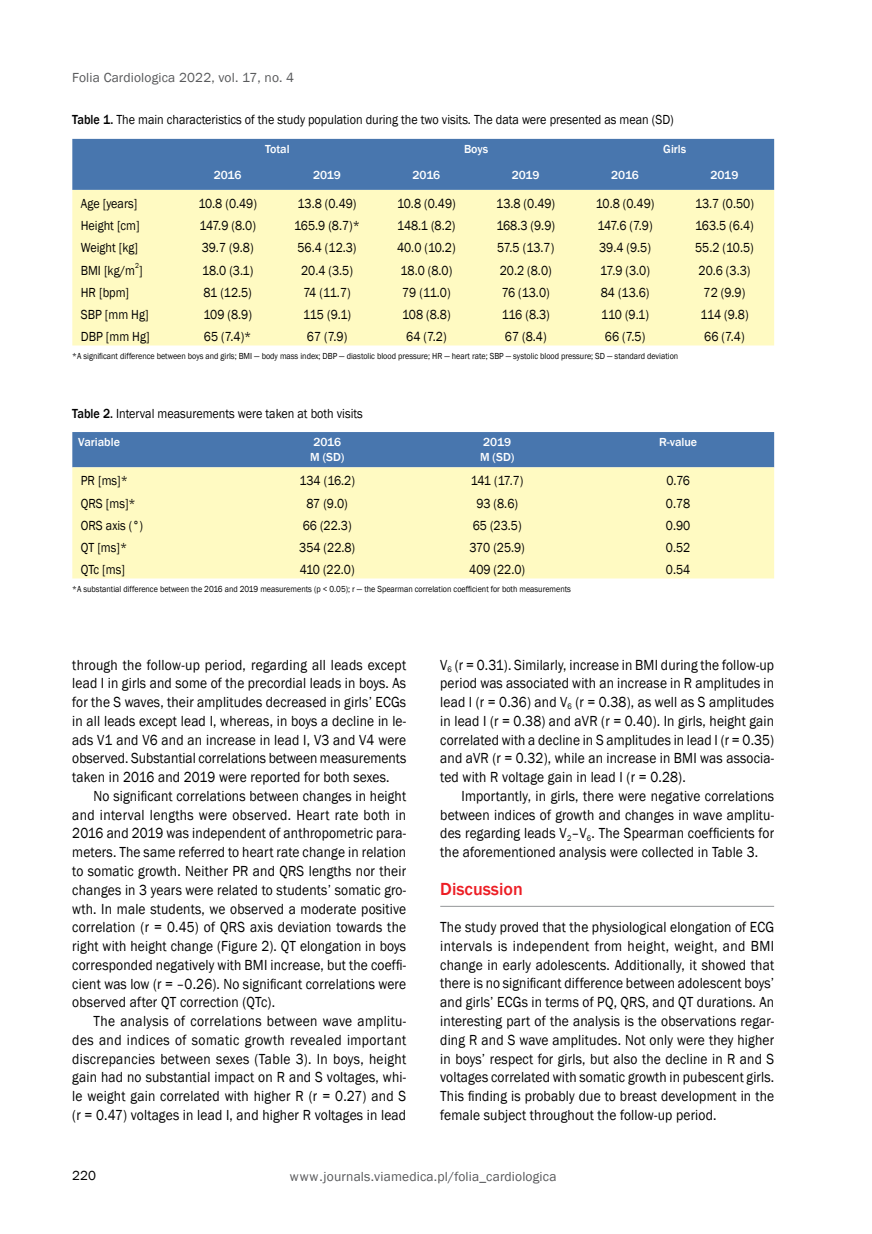
<style>
.page{position:relative;width:872px;height:1234px;background:#fff}
.page>*{position:absolute;margin:0;border:0;box-sizing:border-box;transform-origin:0 0}
.t1{font:500 18px "Franklin Gothic";color:#ed1d24}
.t2{font:15px/18.8px "Franklin Gothic";letter-spacing:.01em;color:#000;text-align:justify;scale:.9 1}
.t3{font:13.5px "Franklin Gothic";color:#000;scale:.9 1}
.t4{font:13.5px "Franklin Gothic";letter-spacing:.01em;color:#58595b}
.t5{font:13.5px "Franklin Gothic";color:#000}
.t6{font:500 12px/15px "Franklin Gothic";color:#fff}
.t7{font:9px "Franklin Gothic";color:#000;scale:.9 1}
.s1{font-weight:500}
</style>
<div class="page">
<hr style="left:440px;top:905px;width:334px;height:1px;background:#939598">
<div style="left:72px;top:139px;width:702px;height:51px;background:#4876ae"></div>
<div style="left:72px;top:190px;width:702px;height:155px;background:#fffac2"></div>
<div style="left:72px;top:432px;width:702px;height:35px;background:#4876ae"></div>
<div style="left:72px;top:467px;width:702px;height:111px;background:#fffac2"></div>
<p class="t4" style="left:72px;top:69px;width:223px">Folia Cardiologica 2022, vol. 17, no. 4</p>
<p class="t3" style="left:72px;top:111px;width:670px"><span class="s1">Table 1.</span> The main characteristics of the study population during the two visits. The data were presented as mean (SD)</p>
<p class="t6" style="left:265px;top:142px;width:26px">Total</p>
<p class="t6" style="left:464px;top:142px;width:26px">Boys</p>
<p class="t6" style="left:663px;top:142px;width:25px">Girls</p>
<p class="t6" style="left:214px;top:167px;width:29px">2016</p>
<p class="t6" style="left:313px;top:167px;width:29px">2019</p>
<p class="t6" style="left:412px;top:167px;width:29px">2016</p>
<p class="t6" style="left:512px;top:167px;width:29px">2019</p>
<p class="t6" style="left:611px;top:167px;width:29px">2016</p>
<p class="t6" style="left:710px;top:167px;width:29px">2019</p>
<p class="t3" style="left:81px;top:195px;width:64px">Age [years]</p>
<p class="t3" style="left:198px;top:195px;width:67px">10.8 (0.49)</p>
<p class="t3" style="left:297px;top:195px;width:67px">13.8 (0.49)</p>
<p class="t3" style="left:397px;top:195px;width:67px">10.8 (0.49)</p>
<p class="t3" style="left:496px;top:195px;width:67px">13.8 (0.49)</p>
<p class="t3" style="left:596px;top:195px;width:67px">10.8 (0.49)</p>
<p class="t3" style="left:695px;top:195px;width:67px">13.7 (0.50)</p>
<p class="t3" style="left:81px;top:217px;width:67px">Height [cm]</p>
<p class="t3" style="left:199px;top:217px;width:64px">147.9 (8.0)</p>
<p class="t3" style="left:294px;top:217px;width:74px">165.9 (8.7)*</p>
<p class="t3" style="left:397px;top:217px;width:66px">148.1 (8.2)</p>
<p class="t3" style="left:496px;top:217px;width:67px">168.3 (9.9)</p>
<p class="t3" style="left:597px;top:217px;width:63px">147.6 (7.9)</p>
<p class="t3" style="left:695px;top:217px;width:67px">163.5 (6.4)</p>
<p class="t3" style="left:81px;top:239px;width:65px">Weight [kg]</p>
<p class="t3" style="left:202px;top:239px;width:59px">39.7 (9.8)</p>
<p class="t3" style="left:297px;top:239px;width:67px">56.4 (12.3)</p>
<p class="t3" style="left:397px;top:239px;width:67px">40.0 (10.2)</p>
<p class="t3" style="left:497px;top:239px;width:65px">57.5 (13.7)</p>
<p class="t3" style="left:599px;top:239px;width:59px">39.4 (9.5)</p>
<p class="t3" style="left:695px;top:239px;width:67px">55.2 (10.5)</p>
<p class="t3" style="left:81px;top:261px;width:70px">BMI [kg/m<sup>2</sup>]</p>
<p class="t3" style="left:202px;top:261px;width:58px">18.0 (3.1)</p>
<p class="t3" style="left:301px;top:261px;width:59px">20.4 (3.5)</p>
<p class="t3" style="left:400px;top:261px;width:59px">18.0 (8.0)</p>
<p class="t3" style="left:500px;top:261px;width:59px">20.2 (8.0)</p>
<p class="t3" style="left:600px;top:261px;width:57px">17.9 (3.0)</p>
<p class="t3" style="left:698px;top:261px;width:59px">20.6 (3.3)</p>
<p class="t3" style="left:81px;top:284px;width:55px">HR [bpm]</p>
<p class="t3" style="left:203px;top:284px;width:55px">81 (12.5)</p>
<p class="t3" style="left:303px;top:284px;width:54px">74 (11.7)</p>
<p class="t3" style="left:402px;top:284px;width:55px">79 (11.0)</p>
<p class="t3" style="left:502px;top:284px;width:55px">76 (13.0)</p>
<p class="t3" style="left:600px;top:284px;width:56px">84 (13.6)</p>
<p class="t3" style="left:703px;top:284px;width:48px">72 (9.9)</p>
<p class="t3" style="left:81px;top:306px;width:77px">SBP [mm Hg]</p>
<p class="t3" style="left:203px;top:306px;width:55px">109 (8.9)</p>
<p class="t3" style="left:303px;top:306px;width:55px">115 (9.1)</p>
<p class="t3" style="left:402px;top:306px;width:55px">108 (8.8)</p>
<p class="t3" style="left:501px;top:306px;width:55px">116 (8.3)</p>
<p class="t3" style="left:601px;top:306px;width:55px">110 (9.1)</p>
<p class="t3" style="left:700px;top:306px;width:55px">114 (9.8)</p>
<p class="t3" style="left:81px;top:328px;width:78px">DBP [mm Hg]</p>
<p class="t3" style="left:204px;top:328px;width:54px">65 (7.4)*</p>
<p class="t3" style="left:307px;top:328px;width:46px">67 (7.9)</p>
<p class="t3" style="left:406px;top:328px;width:46px">64 (7.2)</p>
<p class="t3" style="left:505px;top:328px;width:48px">67 (8.4)</p>
<p class="t3" style="left:605px;top:328px;width:46px">66 (7.5)</p>
<p class="t3" style="left:704px;top:328px;width:46px">66 (7.4)</p>
<p class="t7" style="left:72px;top:350px;width:675px">*A significant difference between boys and girls; BMI — body mass index; DBP — diastolic blood pressure; HR — heart rate; SBP — systolic blood pressure; SD — standard deviation</p>
<p class="t3" style="left:72px;top:404px;width:324px"><span class="s1">Table 2.</span> Interval measurements were taken at both visits</p>
<p class="t6" style="left:78px;top:435px;width:43px">Variable</p>
<p class="t6" style="left:310px;top:435px;width:36px">2016<br>M (SD)</p>
<p class="t6" style="left:480px;top:435px;width:36px">2019<br>M (SD)</p>
<p class="t6" style="left:659px;top:435px;width:40px">R-value</p>
<p class="t3" style="left:81px;top:472px;width:54px">PR [ms]*</p>
<p class="t3" style="left:299px;top:472px;width:63px">134 (16.2)</p>
<p class="t3" style="left:471px;top:472px;width:60px">141 (17.7)</p>
<p class="t3" style="left:666px;top:472px;width:28px">0.76</p>
<p class="t3" style="left:81px;top:494px;width:62px">QRS [ms]*</p>
<p class="t3" style="left:306px;top:494px;width:47px">87 (9.0)</p>
<p class="t3" style="left:476px;top:494px;width:48px">93 (8.6)</p>
<p class="t3" style="left:666px;top:494px;width:29px">0.78</p>
<p class="t3" style="left:81px;top:517px;width:71px">ORS axis (°)</p>
<p class="t3" style="left:303px;top:517px;width:56px">66 (22.3)</p>
<p class="t3" style="left:473px;top:517px;width:56px">65 (23.5)</p>
<p class="t3" style="left:666px;top:517px;width:29px">0.90</p>
<p class="t3" style="left:81px;top:539px;width:53px">QT [ms]*</p>
<p class="t3" style="left:299px;top:539px;width:64px">354 (22.8)</p>
<p class="t3" style="left:469px;top:539px;width:63px">370 (25.9)</p>
<p class="t3" style="left:666px;top:539px;width:29px">0.52</p>
<p class="t3" style="left:81px;top:561px;width:51px">QTc [ms]</p>
<p class="t3" style="left:300px;top:561px;width:62px">410 (22.0)</p>
<p class="t3" style="left:469px;top:561px;width:64px">409 (22.0)</p>
<p class="t3" style="left:666px;top:561px;width:29px">0.54</p>
<p class="t7" style="left:72px;top:583px;width:555px">*A substantial difference between the 2016 and 2019 measurements (p &lt; 0.05); r — the Spearman correlation coefficient for both measurements</p>
<p class="t2" style="left:72px;top:655px;width:372px">through the follow-up period, regarding all leads except lead I in girls and some of the precordial leads in boys. As for the S waves, their amplitudes decreased in girls’ ECGs in all leads except lead I, whereas, in boys a decline in le&shy;ads V1 and V6 and an increase in lead I, V3 and V4 were observed. Substantial correlations between measurements taken in 2016 and 2019 were reported for both sexes.</p>
<p class="t2" style="left:72px;top:786px;width:372px;text-indent:21px">No significant correlations between changes in height and interval lengths were observed. Heart rate both in 2016 and 2019 was independent of anthropometric para&shy;meters. The same referred to heart rate change in relation to somatic growth. Neither PR and QRS lengths nor their changes in 3 years were related to students’ somatic gro&shy;wth. In male students, we observed a moderate positive correlation (r = 0.45) of QRS axis deviation towards the right with height change (Figure 2). QT elongation in boys corresponded negatively with BMI increase, but the coeffi&shy;cient was low (r = –0.26). No significant correlations were observed after QT correction (QTc).</p>
<p class="t2" style="left:72px;top:1011px;width:372px;text-indent:21px">The analysis of correlations between wave amplitu&shy;des and indices of somatic growth revealed important discrepancies between sexes (Table 3). In boys, height gain had no substantial impact on R and S voltages, whi&shy;le weight gain correlated with higher R (r = 0.27) and S (r = 0.47) voltages in lead I, and higher R voltages in lead</p>
<p class="t2" style="left:440px;top:655px;width:372px">V<sub>6</sub> (r = 0.31). Similarly, increase in BMI during the follow-up period was associated with an increase in R amplitudes in lead I (r = 0.36) and V<sub>6</sub> (r = 0.38), as well as S amplitudes in lead I (r = 0.38) and aVR (r = 0.40). In girls, height gain correlated with a decline in S amplitudes in lead I (r = 0.35) and aVR (r = 0.32), while an increase in BMI was associa&shy;ted with R voltage gain in lead I (r = 0.28).</p>
<p class="t2" style="left:440px;top:786px;width:372px;text-indent:21px">Importantly, in girls, there were negative correlations between indices of growth and changes in wave amplitu&shy;des regarding leads V<sub>2</sub>–V<sub>6</sub>. The Spearman coefficients for the aforementioned analysis were collected in Table 3.</p>
<p class="t1" style="left:440px;top:877px;width:84px">Discussion</p>
<p class="t2" style="left:440px;top:917px;width:372px">The study proved that the physiological elongation of ECG intervals is independent from height, weight, and BMI change in early adolescents. Additionally, it showed that there is no significant difference between adolescent boys’ and girls’ ECGs in terms of PQ, QRS, and QT durations. An interesting part of the analysis is the observations regar&shy;ding R and S wave amplitudes. Not only were they higher in boys’ respect for girls, but also the decline in R and S voltages correlated with somatic growth in pubescent girls.<br>This finding is probably due to breast development in the female subject throughout the follow-up period.</p>
<p class="t5" style="left:72px;top:1166px;width:25px">220</p>
<p class="t4" style="left:290px;top:1168px;width:268px">www.journals.viamedica.pl/folia_cardiologica</p>
</div>
